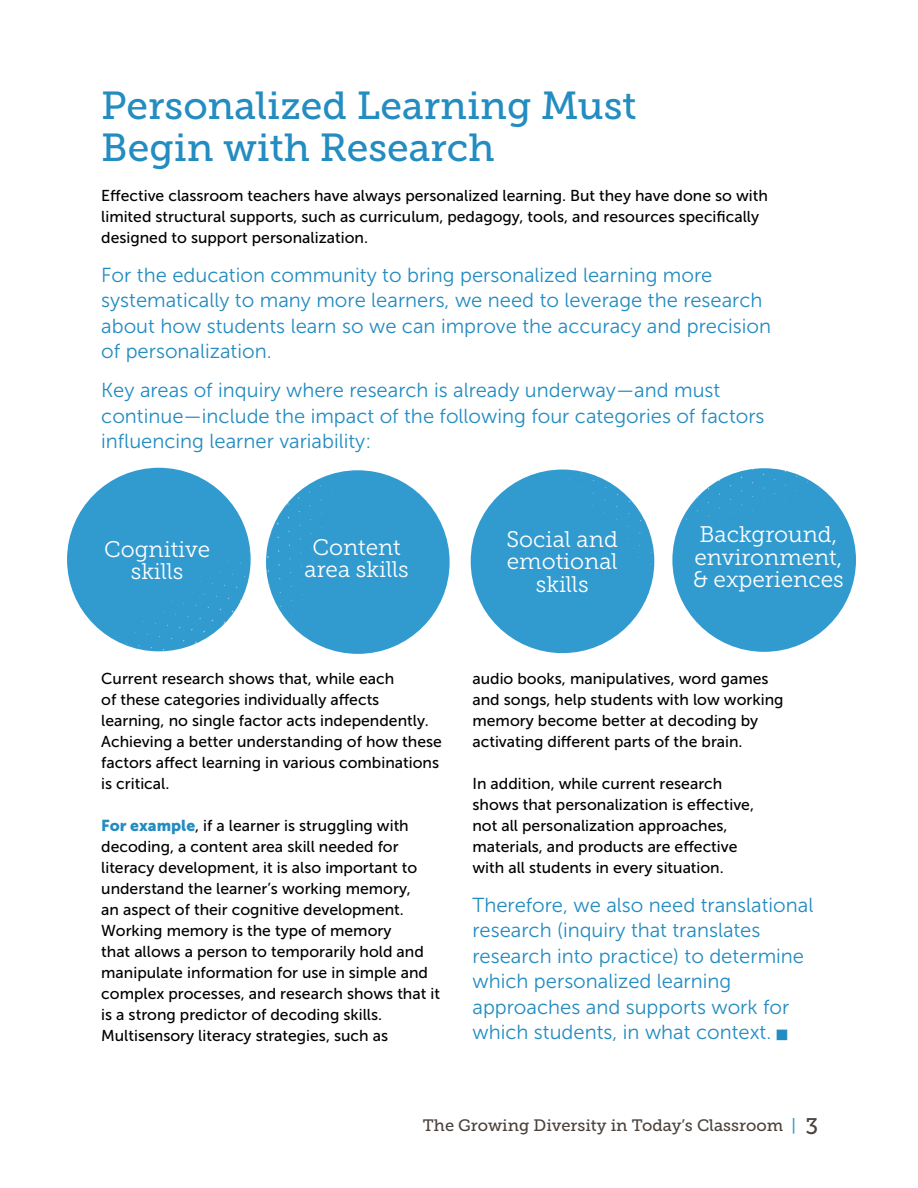
<style>
.page{position:relative;width:918px;height:1188px;background:#fff}
.page>*{position:absolute;margin:0;border:0;box-sizing:border-box;transform-origin:0 0}
.t1{font:39px/42px "Museo Slab 500";color:#238cc0}
.t2{font:22.5px/22.5px "Museo Slab 300";color:#fff;text-align:center}
.t3{font:20.25px/25.5px "Museo Sans 300";color:#238cc0}
.t4{font:16.5px "Museo Slab 500";color:#4c423c}
.t5{font:15.75px/21px "Museo Sans 500";color:#000}
.s1{font-family:"Museo Sans 900";color:#238cc0}
.s2{color:#319bd0}
.s3{font-size:22.5px}
</style>
<div class="page">
<div style="left:471px;top:470px;width:183px;height:183px;background:#319bd0;border-radius:50%"></div>
<div style="left:266px;top:470px;width:184px;height:184px;background:#319bd0;border-radius:50%"></div>
<div style="left:67px;top:468px;width:184px;height:183px;background:#319bd0;border-radius:50%"></div>
<div style="left:672px;top:468px;width:184px;height:184px;background:#319bd0;border-radius:50%"></div>
<h1 class="t1" style="left:101px;top:85px;width:537px">Personalized Learning Must<br>Begin with Research</h1>
<p class="t5" style="left:101px;top:185px;width:668px">Effective classroom teachers have always personalized learning. But they have done so with limited structural supports, such as curriculum, pedagogy, tools, and resources specifically designed to support personalization.</p>
<p class="t3" style="left:101px;top:262px;width:671px">For the education community to bring personalized learning more systematically to many more learners, we need to leverage the research about how students learn so we can improve the accuracy and precision of personalization.</p>
<p class="t3" style="left:101px;top:378px;width:665px">Key areas of inquiry where research is already underway—and must continue—include the impact of the following four categories of factors influencing learner variability:</p>
<h2 class="t2" style="left:104px;top:538px;width:108px">Cognitive skills</h2>
<h2 class="t2" style="left:305px;top:536px;width:106px">Content area skills</h2>
<h2 class="t2" style="left:507px;top:528px;width:113px">Social and emotional skills</h2>
<h2 class="t2" style="left:693px;top:523px;width:152px;text-align:left">Background, environment, &amp; experiences</h2>
<p class="t5" style="left:101px;top:668px;width:342px">Current research shows that, while each<br>of these categories individually affects learning, no single factor acts independently.<br>Achieving a better understanding of how these factors affect learning in various combinations is critical.</p>
<p class="t5" style="left:101px;top:815px;width:340px"><span class="s1">For example</span>, if a learner is struggling with decoding, a content area skill needed for literacy development, it is also important to understand the learner’s working memory,<br>an aspect of their cognitive development.<br>Working memory is the type of memory<br>that allows a person to temporarily hold and manipulate information for use in simple and complex processes, and research shows that it is a strong predictor of decoding skills.<br>Multisensory literacy strategies, such as</p>
<p class="t5" style="left:472px;top:668px;width:313px">audio books, manipulatives, word games and songs, help students with low working memory become better at decoding by activating different parts of the brain.</p>
<p class="t5" style="left:472px;top:773px;width:283px">In addition, while current research shows that personalization is effective, not all personalization approaches, materials, and products are effective with all students in every situation.</p>
<p class="t3" style="left:472px;top:892px;width:342px">Therefore, we also need translational research (inquiry that translates research into practice) to determine which personalized learning approaches and supports work for which students, in what context.</p>
<p class="t4" style="left:423px;top:1116px;width:397px">The Growing Diversity in Today’s Classroom <span class="s2">|</span> <span class="s3">3</span></p>
</div>
